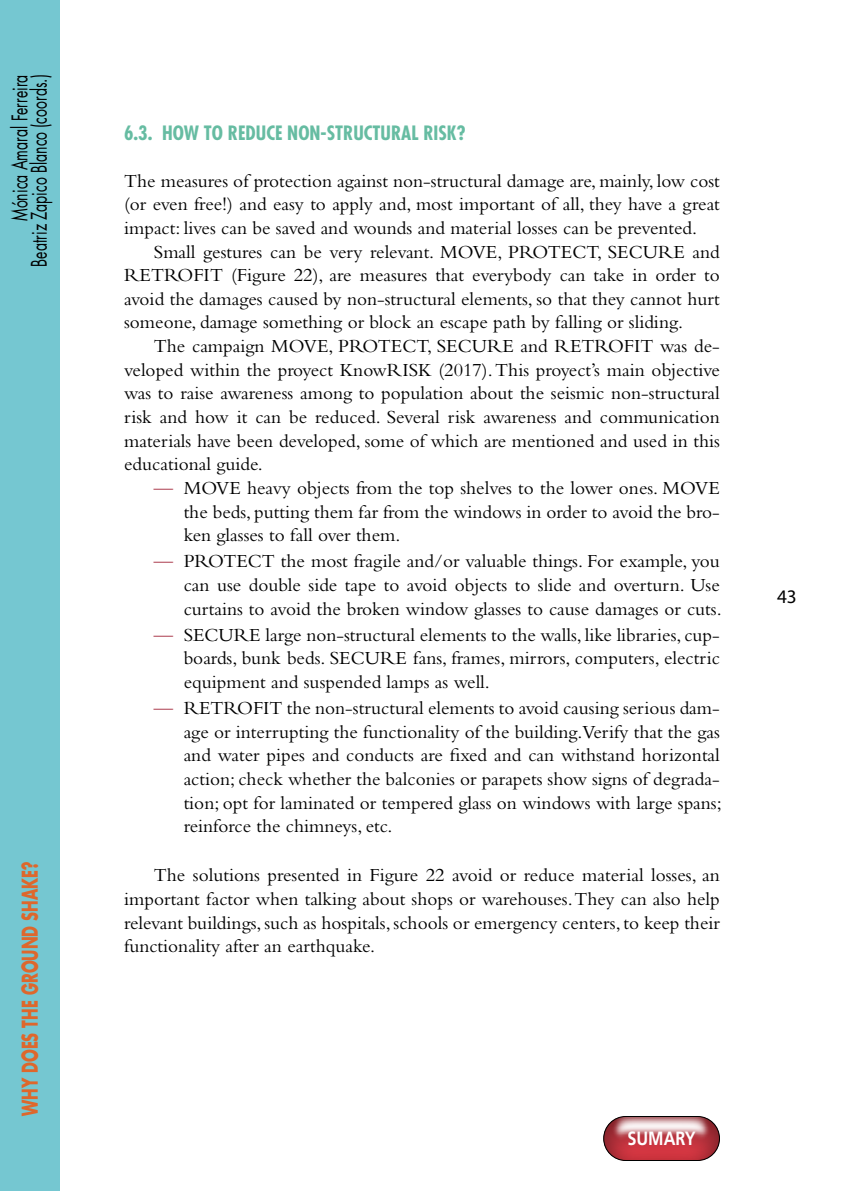
<style>
.page{position:relative;width:844px;height:1191px;background:#fff}
.page>*{position:absolute;margin:0;border:0;box-sizing:border-box;transform-origin:0 0}
.t1{font:700 21.18px "Futura Std";color:#de672c;scale:.68 1}
.t2{font:21px/19.2px "Futura Std";color:#000;text-align:right;scale:.67 1}
._00_texto_normal{font:19.25px/23.6px "Bembo Std";color:#000;text-align:justify}
._01_texto_normal_con{font:19.25px/23.6px "Bembo Std";color:#000;text-align:justify}
._02_texto_tras_enunc{font:19.25px/23.6px "Bembo Std";color:#000;text-align:justify}
._40_Enunciado_01{font:700 condensed 19.25px "Futura Std";color:#66bca2}
.t3{font:700 19.25px "Frutiger LT Std";color:#fff;scale:.85 1}
.t4{font:19.25px "Myriad Pro";color:#000}
.s1{color:#a12236}
</style>
<div class="page">
<div style="left:588px;top:1105px;width:145px;height:57px;background:#757577;opacity:.66"></div>
<svg style="left:588px;top:1105px;width:145px;height:36px"></svg>
<div style="left:603px;top:1116px;width:116px;height:44px;border:1px solid #000;border-radius:22px"></div>
<div style="left:0;top:0;width:60px;height:1191px;background:#75c7d1"></div>
<p class="t2" style="left:10px;top:266px;width:288px;rotate:-90deg">Mónica Amaral Ferreira<br>Beatriz Zapico Blanco (coords.)</p>
<p class="t1" style="left:16px;top:1116px;width:376px;rotate:-90deg">WHY DOES THE GROUND SHAKE?</p>
<p class="_40_Enunciado_01" style="left:124px;top:121px;width:343px">6.3. HOW TO REDUCE NON-STRUCTURAL RISK?</p>
<p class="_02_texto_tras_enunc" style="left:124px;top:168px;width:597px">The measures of protection against non-structural damage are, mainly, low cost (or even free!) and easy to apply and, most important of all, they have a great impact: lives can be saved and wounds and material losses can be prevented.</p>
<p class="_00_texto_normal" style="left:124px;top:239px;width:597px;text-indent:30px">Small gestures can be very relevant. MOVE, PROTECT, SECURE and RETROFIT (Figure 22), are measures that everybody can take in order to avoid the damages caused by non-structural elements, so that they cannot hurt someone, damage something or block an escape path by falling or sliding.</p>
<p class="_00_texto_normal" style="left:124px;top:334px;width:597px;text-indent:30px">The campaign MOVE, PROTECT, SECURE and RETROFIT was de&shy;veloped within the proyect KnowRISK (2017). This proyect’s main objective was to raise awareness among to population about the seismic non-structural risk and how it can be reduced. Several risk awareness and communication materials have been developed, some of which are mentioned and used in this educational guide.</p>
<p class="_00_texto_normal" style="left:184px;top:476px;width:537px;text-indent:-30px"><span class="s1">—</span> MOVE heavy objects from the top shelves to the lower ones. MOVE the beds, putting them far from the windows in order to avoid the bro&shy;ken glasses to fall over them.</p>
<p class="_00_texto_normal" style="left:184px;top:549px;width:539px;text-indent:-30px"><span class="s1">—</span> PROTECT the most fragile and/or valuable things. For example, you can use double side tape to avoid objects to slide and overturn. Use curtains to avoid the broken window glasses to cause damages or cuts.</p>
<p class="_00_texto_normal" style="left:184px;top:622px;width:537px;text-indent:-30px"><span class="s1">—</span> SECURE large non-structural elements to the walls, like libraries, cup&shy;boards, bunk beds. SECURE fans, frames, mirrors, computers, electric equipment and suspended lamps as well.</p>
<p class="_00_texto_normal" style="left:184px;top:696px;width:539px;text-indent:-30px"><span class="s1">—</span> RETROFIT the non-structural elements to avoid causing serious dam&shy;age or interrupting the functionality of the building.Verify that the gas and water pipes and conducts are fixed and can withstand horizontal action; check whether the balconies or parapets show signs of degrada&shy;tion; opt for laminated or tempered glass on windows with large spans; reinforce the chimneys, etc.</p>
<p class="_01_texto_normal_con" style="left:124px;top:863px;width:597px;text-indent:30px">The solutions presented in Figure 22 avoid or reduce material losses, an important factor when talking about shops or warehouses. They can also help relevant buildings, such as hospitals, schools or emergency centers, to keep their functionality after an earthquake.</p>
<p class="t4" style="left:776px;top:586px;width:21px">43</p>
<p class="t3" style="left:627px;top:1127px;width:82px">SUMARY</p>
</div>
